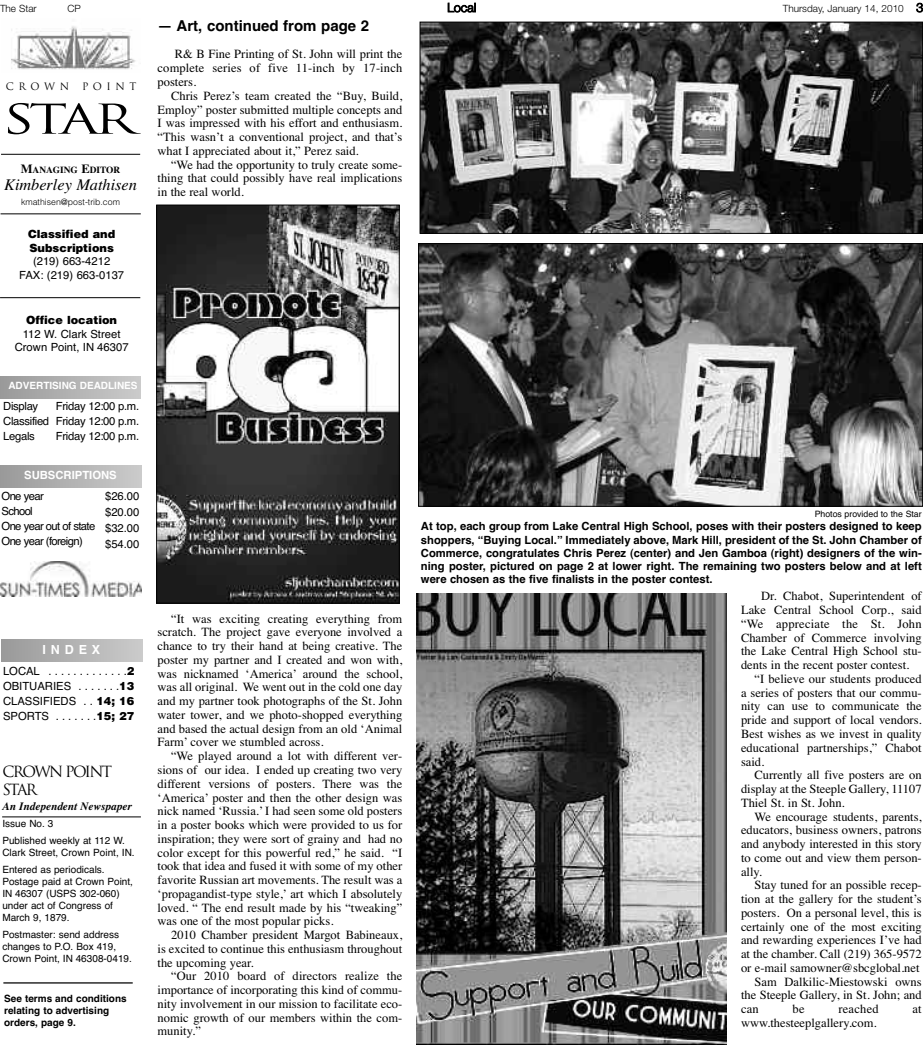
<style>
.page{position:relative;width:923px;height:1047px;background:#fff}
.page>*{position:absolute;margin:0;border:0;box-sizing:border-box;transform-origin:0 0}
.t1{font:40px "Trajan";color:#000;scale:1.4 1}
.t2{font:italic 16.25px "Times";color:#000}
.t3{font:700 15px "Helvetica";color:#000}
.t4{font:15px/18px "Trajan";letter-spacing:-.115em;color:#000}
.t5{font:12.5px/13.8px "Times";color:#000;text-align:justify}
.t6{font:12.5px "Times";letter-spacing:.02em;color:#000}
.t7{font:300 12.5px "Helvetica Neue";color:#000}
.t8{font:700 12.5px "Helvetica";letter-spacing:.39em;color:#fff}
.t9{font:700 11.25px/13.1px "Helvetica";color:#000;text-align:justify}
.t10{font:11.25px/15px "Helvetica";letter-spacing:-.03em;color:#000;text-align:justify}
.t11{font:11.25px/13.5px "Helvetica";color:#000;text-align:center}
.t12{font:11.25px/15px "Helvetica";letter-spacing:-.055em;color:#000}
.t13{font:900 11.25px/13.6px "Helvetica";color:#000}
.t14{font:italic 700 11.25px "Times";color:#000}
.t15{font:700 11.25px "Helvetica";color:#fff}
.t16{font:10px/12px "Helvetica";color:#000}
.t17{font:700 10px/12px "Helvetica";color:#000}
.t18{font:300 10px "Helvetica Neue";color:#000}
.t19{font:700 10px "Helvetica";color:#fff}
.t20{font:10px "Trajan";letter-spacing:.455em;color:#000}
.t21{font:700 9.38px "Times";color:#000}
.t22{font:300 8.75px "Helvetica";color:#000}
.t23{font:8.75px "Helvetica";color:#000}
.s1{font-size:12.5px}
.s2{font-weight:900}
</style>
<div class="page">
<img style="left:11px;top:26px;width:125px;height:44px">
<hr style="left:2px;top:816px;width:139px;height:1px;background:#000">
<div style="left:0;top:376px;width:141px;height:22px;background:linear-gradient(to right,#999,#cbcbcb)"></div>
<div style="left:0;top:466px;width:141px;height:21px;background:linear-gradient(to right,#999,#cbcbcb)"></div>
<div style="left:1px;top:639px;width:141px;height:22px;background:linear-gradient(to right,#999,#cbcbcb)"></div>
<hr style="left:1px;top:154px;width:139px;height:1px;background:#000">
<hr style="left:1px;top:213px;width:140px;height:1px;background:#000">
<hr style="left:0;top:297px;width:140px;height:1px;background:#000">
<hr style="left:3px;top:982px;width:130px;height:1px;background:#000">
<img style="left:0;top:561px;width:141px;height:35px">
<img style="left:421px;top:24px;width:499px;height:208px">
<div style="left:419px;top:22px;width:503px;height:212px;border:1px solid #000"></div>
<img style="left:420px;top:245px;width:500px;height:259px">
<div style="left:418px;top:243px;width:504px;height:263px;border:1px solid #000"></div>
<img style="left:158px;top:207px;width:239px;height:394px">
<div style="left:156px;top:205px;width:243px;height:398px;border:1px solid #000"></div>
<img style="left:416px;top:593px;width:310px;height:451px">
<p class="t18" style="left:0;top:2px;width:38px">The Star</p>
<p class="t18" style="left:67px;top:2px;width:15px">CP</p>
<p class="t7" style="left:447px;top:0;width:30px">Local</p>
<p class="t18" style="left:782px;top:2px;width:142px">Thursday, January 14, 2010 <span class="s1">3</span></p>
<p class="t20" style="left:6px;top:81px;width:65px">CROWN</p>
<p class="t20" style="left:82px;top:81px;width:56px">POINT</p>
<h1 class="t1" style="left:2px;top:96px;width:97px">STAR</h1>
<p class="t21" style="left:21px;top:164px;width:101px"><span class="s1">M</span>ANAGING <span class="s1">E</span>DITOR</p>
<h2 class="t2" style="left:4px;top:175px;width:134px">Kimberley Mathisen</h2>
<p class="t22" style="left:21px;top:197px;width:100px">kmathisen@post-trib.com</p>
<p class="t13" style="left:28px;top:227px;width:89px">Classified and<br>Subscriptions</p>
<p class="t11" style="left:19px;top:255px;width:107px">(219) 663-4212<br>FAX: (219) 663-0137</p>
<p class="t13" style="left:26px;top:313px;width:92px">Office location</p>
<p class="t11" style="left:15px;top:327px;width:115px">112 W. Clark Street<br>Crown Point, IN 46307</p>
<p class="t19" style="left:8px;top:380px;width:131px">ADVERTISING DEADLINES</p>
<p class="t10" style="left:3px;top:399px;width:47px;text-align:left">Display<br>Classified<br>Legals</p>
<p class="t10" style="left:56px;top:398px;width:85px">Friday 12:00 p.m.<br>Friday 12:00 p.m.<br>Friday 12:00 p.m.</p>
<p class="t15" style="left:24px;top:469px;width:94px">SUBSCRIPTIONS</p>
<p class="t12" style="left:2px;top:488px;width:95px">One year<br>School<br>One year out of state<br>One year (foreign)</p>
<p class="t10" style="left:105px;top:487px;width:36px;line-height:16.2px">$26.00 $20.00 $32.00 $54.00</p>
<p class="t3" style="left:158px;top:17px;width:213px">— Art, continued from page 2</p>
<p class="t5" style="left:157px;top:47px;width:246px;text-indent:17px">R&amp; B Fine Printing of St. John will print the complete series of five 11-inch by 17-inch posters.</p>
<p class="t5" style="left:157px;top:89px;width:246px;text-indent:14px">Chris Perez’s team created the “Buy, Build, Employ” poster submitted multiple concepts and I was impressed with his effort and enthusiasm. “This wasn’t a conventional project, and that’s what I appreciated about it,” Perez said.</p>
<p class="t5" style="left:157px;top:157px;width:246px;text-indent:14px">“We had the opportunity to truly create some&shy;thing that could possibly have real implications in the real world.</p>
<p class="t8" style="left:43px;top:642px;width:59px">INDEX</p>
<p class="t10" style="left:3px;top:663px;width:133px">LOCAL .............<span class="s2">2<br></span>OBITUARIES . . . . . . .<span class="s2">13<br></span>CLASSIFIEDS . . <span class="s2">14; 16<br></span>SPORTS . . . . . . .<span class="s2">15; 27</span></p>
<p class="t4" style="left:2px;top:762px;width:111px">CROWN POINT<br>STAR</p>
<p class="t14" style="left:2px;top:798px;width:131px">An Independent Newspaper</p>
<p class="t16" style="left:2px;top:814px;width:124px;line-height:17px">Issue No. 3<br>Published weekly at 112 W.</p>
<p class="t16" style="left:2px;top:843px;width:134px;line-height:17px">Clark Street, Crown Point, IN.<br>Entered as periodicals.</p>
<p class="t16" style="left:2px;top:875px;width:132px">Postage paid at Crown Point,<br>IN 46307 (USPS 302-060) under act of Congress of<br>March 9, 1879.</p>
<p class="t16" style="left:2px;top:928px;width:131px">Postmaster: send address changes to P.O. Box 419,<br>Crown Point, IN 46308-0419.</p>
<p class="t17" style="left:4px;top:992px;width:124px">See terms and conditions relating to advertising orders, page 9.</p>
<p class="t5" style="left:157px;top:611px;width:246px;text-indent:14px">“It was exciting creating everything from scratch. The project gave everyone involved a chance to try their hand at being creative. The poster my partner and I created and won with, was nicknamed ‘America’ around the school, was all original. We went out in the cold one day and my partner took photographs of the St. John water tower, and we photo-shopped everything and based the actual design from an old ‘Animal Farm’ cover we stumbled across.</p>
<p class="t5" style="left:158px;top:749px;width:246px;text-indent:13px">“We played around a lot with different ver&shy;sions of our idea. I ended up creating two very different versions of posters. There was the ‘America’ poster and then the other design was nick named ‘Russia.’ I had seen some old posters in a poster books which were provided to us for inspiration; they were sort of grainy and had no color except for this powerful red,” he said. “I took that idea and fused it with some of my other favorite Russian art movements. The result was a ‘propagandist-type style,’ art which I absolutely loved. “ The end result made by his “tweaking” was one of the most popular picks.</p>
<p class="t5" style="left:158px;top:927px;width:246px;text-indent:14px">2010 Chamber president Margot Babineaux, is excited to continue this enthusiasm throughout the upcoming year.</p>
<p class="t5" style="left:158px;top:969px;width:246px;text-indent:14px">“Our 2010 board of directors realize the importance of incorporating this kind of commu&shy;nity involvement in our mission to facilitate eco&shy;nomic growth of our members within the com&shy;munity.”</p>
<p class="t23" style="left:814px;top:509px;width:108px">Photos provided to the Star</p>
<p class="t9" style="left:421px;top:520px;width:502px">At top, each group from Lake Central High School, poses with their posters designed to keep shoppers, “Buying Local.” Immediately above, Mark Hill, president of the St. John Chamber of Commerce, congratulates Chris Perez (center) and Jen Gamboa (right) designers of the win&shy;ning poster, pictured on page 2 at lower right. The remaining two posters below and at left were chosen as the five finalists in the poster contest.</p>
<p class="t5" style="left:761px;top:589px;width:162px">Dr. Chabot, Superintendent of</p>
<p class="t5" style="left:741px;top:603px;width:182px">Lake Central School Corp., said</p>
<p class="t6" style="left:741px;top:616px;width:182px">“We appreciate the St. John</p>
<p class="t5" style="left:741px;top:630px;width:182px">Chamber of Commerce involving</p>
<p class="t5" style="left:741px;top:644px;width:182px">the Lake Central High School stu-</p>
<p class="t5" style="left:741px;top:658px;width:170px">dents in the recent poster contest.</p>
<p class="t5" style="left:754px;top:671px;width:169px">“I believe our students produced</p>
<p class="t5" style="left:741px;top:685px;width:182px">a series of posters that our commu-</p>
<p class="t5" style="left:741px;top:699px;width:182px">nity can use to communicate the</p>
<p class="t5" style="left:741px;top:713px;width:182px">pride and support of local vendors.</p>
<p class="t5" style="left:741px;top:726px;width:182px">Best wishes as we invest in quality</p>
<p class="t5" style="left:741px;top:740px;width:182px">educational partnerships,” Chabot</p>
<p class="t5" style="left:741px;top:754px;width:25px">said.</p>
<p class="t5" style="left:754px;top:768px;width:169px">Currently all five posters are on</p>
<p class="t5" style="left:741px;top:781px;width:182px">display at the Steeple Gallery, 11107</p>
<p class="t5" style="left:741px;top:795px;width:105px">Thiel St. in St. John.</p>
<p class="t5" style="left:754px;top:809px;width:169px">We encourage students, parents,</p>
<p class="t5" style="left:741px;top:823px;width:182px">educators, business owners, patrons</p>
<p class="t5" style="left:741px;top:836px;width:182px">and anybody interested in this story</p>
<p class="t5" style="left:741px;top:850px;width:182px">to come out and view them person-</p>
<p class="t5" style="left:741px;top:864px;width:23px">ally.</p>
<p class="t5" style="left:754px;top:878px;width:169px">Stay tuned for an possible recep-</p>
<p class="t5" style="left:741px;top:891px;width:182px">tion at the gallery for the student’s</p>
<p class="t5" style="left:741px;top:905px;width:182px">posters. On a personal level, this is</p>
<p class="t5" style="left:741px;top:919px;width:182px">certainly one of the most exciting</p>
<p class="t5" style="left:741px;top:933px;width:182px">and rewarding experiences I’ve had</p>
<p class="t5" style="left:741px;top:946px;width:182px">at the chamber. Call (219) 365-9572</p>
<p class="t5" style="left:741px;top:960px;width:180px">or e-mail samowner@sbcglobal.net</p>
<p class="t5" style="left:754px;top:974px;width:169px">Sam Dalkilic-Miestowski owns</p>
<p class="t5" style="left:741px;top:988px;width:182px">the Steeple Gallery, in St. John; and</p>
<p class="t5" style="left:741px;top:1001px;width:19px">can</p>
<p class="t5" style="left:792px;top:1001px;width:14px">be</p>
<p class="t6" style="left:838px;top:1001px;width:42px">reached</p>
<p class="t5" style="left:912px;top:1001px;width:11px">at</p>
<p class="t5" style="left:741px;top:1015px;width:137px">www.thesteeplgallery.com.</p>
</div>
